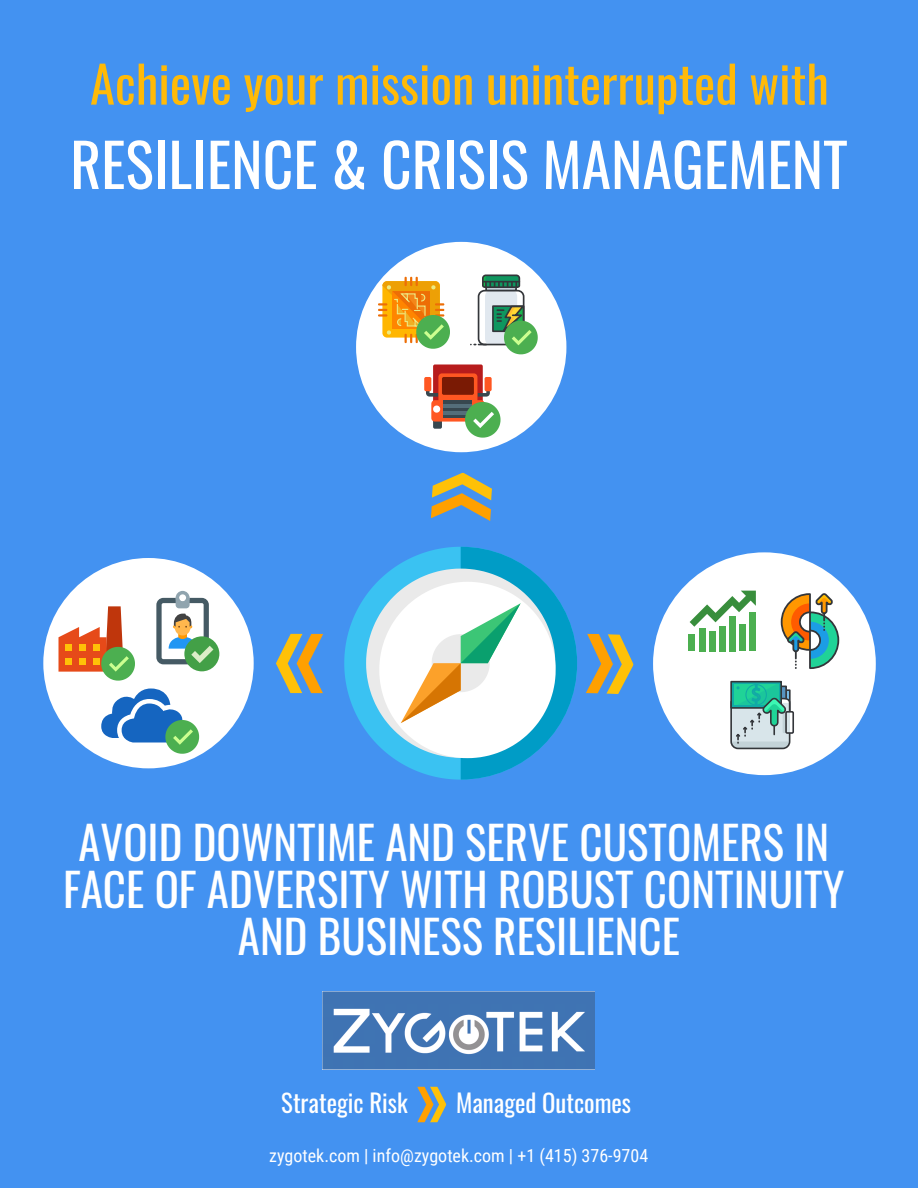
<style>
.page{position:relative;width:918px;height:1188px;background:#4392f1}
.page>*{position:absolute;margin:0;border:0;box-sizing:border-box;transform-origin:0 0}
.t1{font:59.7px "Oswald";color:#fff}
.t2{font:50.7px "Oswald";color:#ffba08}
.t3{font:45px/47.2px "Oswald";color:#fff;text-align:center}
.t4{font:24.75px "Oswald";color:#fff}
.t5{font:18px "Roboto Condensed";color:#fff}
</style>
<div class="page">
<div style="left:653px;top:552px;width:223px;height:223px;background:#fff;border-radius:50%"></div>
<div style="left:43px;top:558px;width:211px;height:210px;background:#fff;border-radius:50%"></div>
<svg style="left:276px;top:634px;width:47px;height:59px"></svg>
<svg style="left:586px;top:634px;width:48px;height:60px"></svg>
<svg style="left:431px;top:473px;width:61px;height:48px"></svg>
<svg style="left:417px;top:1087px;width:29px;height:36px"></svg>
<img style="left:323px;top:991px;width:272px;height:79px">
<svg style="left:344px;top:596px;width:22px;height:135px;fill:#3ac2f2"></svg>
<svg style="left:366px;top:547px;width:211px;height:233px"></svg>
<div style="left:749px;top:613px;width:7px;height:38px;background:#4caf50"></div>
<div style="left:739px;top:624px;width:7px;height:27px;background:#4caf50"></div>
<div style="left:729px;top:616px;width:7px;height:35px;background:#4caf50"></div>
<div style="left:719px;top:626px;width:7px;height:25px;background:#4caf50"></div>
<div style="left:709px;top:631px;width:7px;height:20px;background:#4caf50"></div>
<div style="left:699px;top:628px;width:6px;height:23px;background:#4caf50"></div>
<div style="left:689px;top:634px;width:6px;height:17px;background:#4caf50"></div>
<svg style="left:690px;top:591px;width:66px;height:36px"></svg>
<div style="left:785px;top:711px;width:9px;height:23px;border:2px solid #33363a"></div>
<svg style="left:730px;top:681px;width:61px;height:68px;background:#7ebbb2"></svg>
<svg style="left:781px;top:593px;width:58px;height:76px"></svg>
<div style="left:356px;top:242px;width:210px;height:210px;background:#fff;border-radius:50%"></div>
<div style="left:424px;top:377px;width:7px;height:14px;background:#ff5722;border-radius:2px"></div>
<svg style="left:426px;top:364px;width:75px;height:74px"></svg>
<svg style="left:471px;top:274px;width:67px;height:80px"></svg>
<svg style="left:378px;top:277px;width:72px;height:72px"></svg>
<svg style="left:101px;top:688px;width:98px;height:66px"></svg>
<div style="left:184px;top:636px;width:35px;height:35px;background:#43a047;border-radius:50%"></div>
<svg style="left:156px;top:591px;width:57px;height:73px"></svg>
<svg style="left:58px;top:606px;width:77px;height:75px"></svg>
<p class="t2" style="left:90px;top:39px;width:740px">Achieve your mission uninterrupted with</p>
<h1 class="t1" style="left:70px;top:112px;width:779px">RESILIENCE &amp; CRISIS MANAGEMENT</h1>
<p class="t3" style="left:63px;top:814px;width:783px">AVOID DOWNTIME AND SERVE CUSTOMERS IN<br>FACE OF ADVERSITY WITH ROBUST CONTINUITY<br>AND BUSINESS RESILIENCE</p>
<p class="t4" style="left:281px;top:1081px;width:128px">Strategic Risk</p>
<p class="t4" style="left:456px;top:1081px;width:177px">Managed Outcomes</p>
<p class="t5" style="left:269px;top:1143px;width:381px">zygotek.com | info@zygotek.com | +1 (415) 376-9704</p>
</div>
